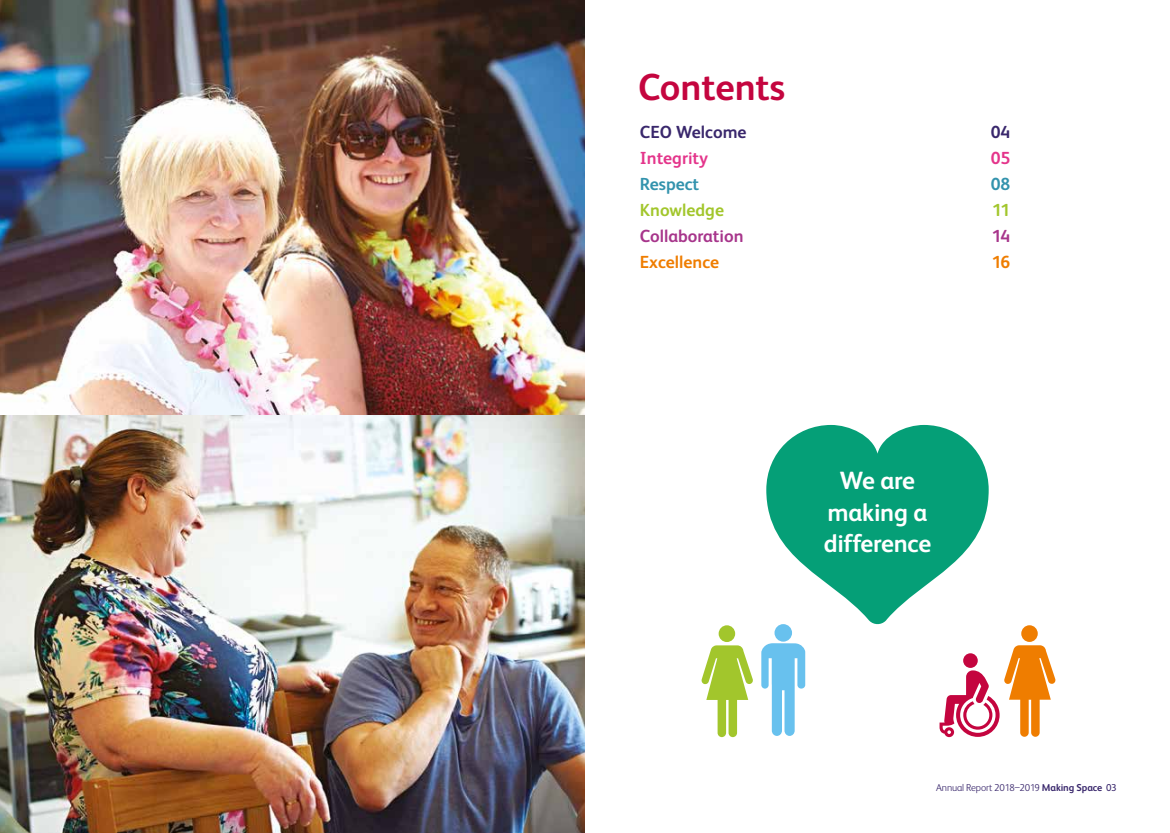
<style>
.page{position:relative;width:1170px;height:833px;background:#fff}
.page>*{position:absolute;margin:0;border:0;box-sizing:border-box;transform-origin:0 0}
.t1{font:700 37.5px "FS Albert";letter-spacing:-.005em;color:#c4053f}
.t2{font:700 25px/31.2px "FS Albert";letter-spacing:-.01em;color:#fff;text-align:center}
.t3{font:700 17.5px "FS Albert";color:#a7358b}
.t4{font:700 17.5px "FS Albert";color:#39276c}
.t5{font:700 17.5px "FS Albert";color:#ef7d00}
.t6{font:700 17.5px "FS Albert";color:#e4358b}
.t7{font:700 17.5px "FS Albert";color:#a2c62c}
.t8{font:700 17.5px "FS Albert";color:#3393ad}
.t9{font:300 10px "FS Albert";letter-spacing:-.01em;color:#39276c}
.s1{font-weight:700}
.s2{font-weight:400}
</style>
<div class="page">
<img style="left:0;top:0;width:585px;height:833px">
<svg style="left:766px;top:425px;width:222px;height:200px;fill:#059f77"></svg>
<div style="left:718px;top:625px;width:17px;height:17px;background:#a2c62c;border-radius:50%"></div>
<svg style="left:701px;top:645px;width:52px;height:92px"></svg>
<svg style="left:761px;top:643px;width:44px;height:93px"></svg>
<div style="left:774px;top:624px;width:18px;height:17px;background:#68c1ee;border-radius:50%"></div>
<div style="left:1021px;top:625px;width:16px;height:17px;background:#ef7d00;border-radius:50%"></div>
<svg style="left:939px;top:645px;width:116px;height:92px"></svg>
<h1 class="t1" style="left:638px;top:61px;width:148px">Contents</h1>
<h3 class="t4" style="left:640px;top:120px;width:108px">CEO Welcome</h3>
<h3 class="t4" style="left:990px;top:120px;width:21px">04</h3>
<h3 class="t6" style="left:640px;top:146px;width:70px">Integrity</h3>
<h3 class="t6" style="left:990px;top:146px;width:21px">05</h3>
<h3 class="t8" style="left:640px;top:172px;width:61px">Respect</h3>
<h3 class="t8" style="left:990px;top:172px;width:21px">08</h3>
<h3 class="t7" style="left:640px;top:198px;width:86px">Knowledge</h3>
<h3 class="t7" style="left:991px;top:198px;width:20px">11</h3>
<h3 class="t3" style="left:640px;top:224px;width:105px">Collaboration</h3>
<h3 class="t3" style="left:991px;top:224px;width:20px">14</h3>
<h3 class="t5" style="left:640px;top:250px;width:81px">Excellence</h3>
<h3 class="t5" style="left:991px;top:250px;width:20px">16</h3>
<h2 class="t2" style="left:823px;top:464px;width:109px">We are making a difference</h2>
<p class="t9" style="left:936px;top:781px;width:182px">Annual Report 2018–2019 <span class="s1">Making Space</span> <span class="s2">03</span></p>
</div>
